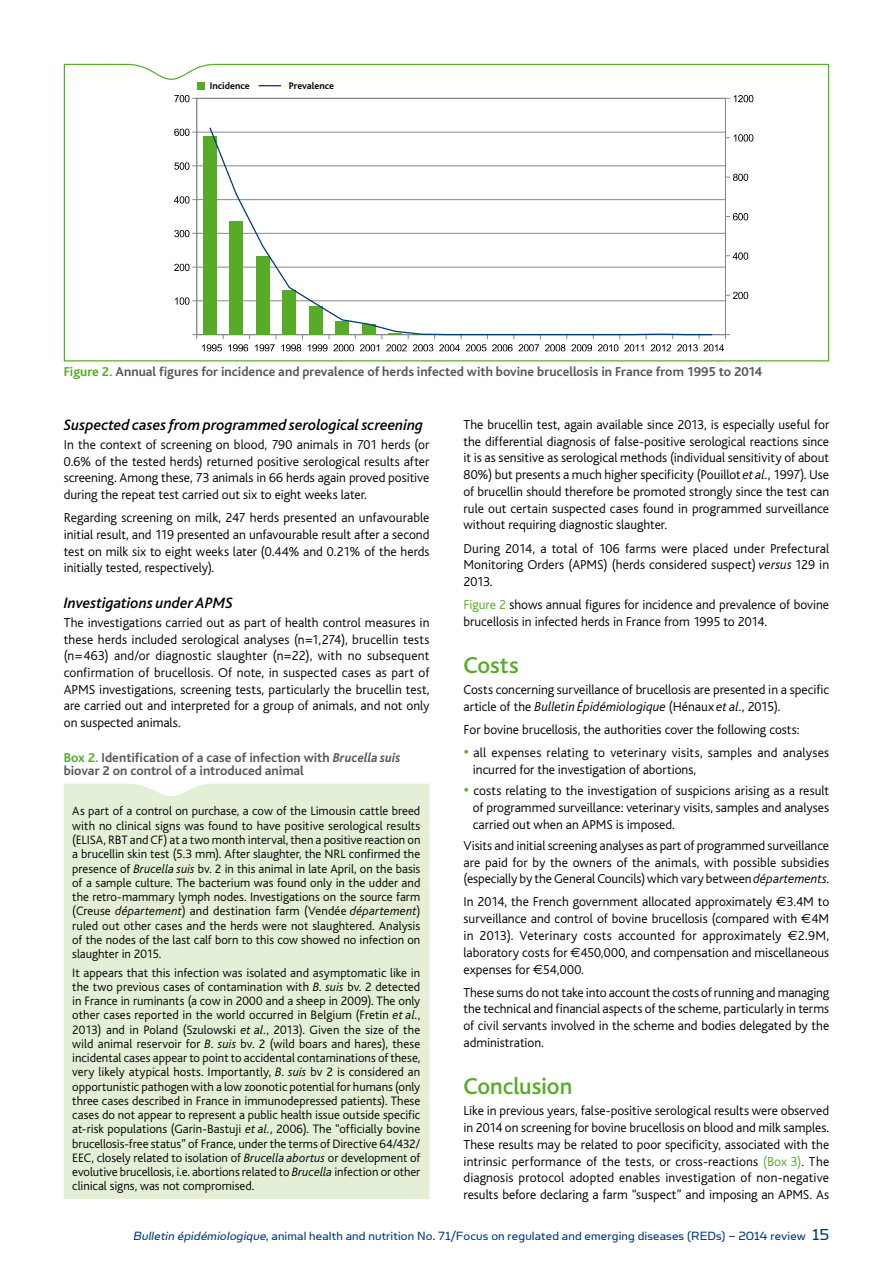
<style>
.page{position:relative;width:893px;height:1263px;background:#fff}
.page>*{position:absolute;margin:0;border:0;box-sizing:border-box;transform-origin:0 0}
.t1{font:500 24px "Bliss";letter-spacing:-.005em;color:#57ab27}
.t2{font:italic 500 15.75px "Bliss";color:#000}
.t3{font:300 13.5px/16.8px "Bliss";color:#000;text-align:justify}
.t4{font:700 13.5px/13.5px "Bliss";color:#58585a}
.t5{font:13.5px "Simian Text Orangutan";letter-spacing:.01em;color:#003979}
.t6{font:300 12.75px/14.2px "Bliss";color:#000;text-align:justify}
.t7{font:700 9.9px "Bliss";color:#000}
.s1{color:#57ab27}
.s2{font-style:italic}
.s3{font-size:19.5px;color:#57ab27}
.s4{font-family:"Euro Sans";font-weight:400}
.s5{font-size:18px}
</style>
<div class="page">
<svg style="left:63px;top:63px;width:767px;height:299px"></svg>
<div style="left:64px;top:783px;width:365px;height:416px;background:#e4efd8"></div>
<p class="t7" style="left:210px;top:80px;width:41px">Incidence</p>
<p class="t7" style="left:289px;top:80px;width:47px">Prevalence</p>
<p class="t4" style="left:64px;top:365px;width:700px"><span class="s1">Figure 2.</span> Annual figures for incidence and prevalence of herds infected with bovine brucellosis in France from 1995 to 2014</p>
<p class="t2" style="left:64px;top:417px;width:361px">Suspected cases from programmed serological screening</p>
<p class="t3" style="left:64px;top:437px;width:367px">In the context of screening on blood, 790 animals in 701 herds (or 0.6% of the tested herds) returned positive serological results after screening. Among these, 73 animals in 66 herds again proved positive during the repeat test carried out six to eight weeks later.</p>
<p class="t3" style="left:64px;top:510px;width:367px">Regarding screening on milk, 247 herds presented an unfavourable initial result, and 119 presented an unfavourable result after a second test on milk six to eight weeks later (0.44% and 0.21% of the herds initially tested, respectively).</p>
<p class="t2" style="left:64px;top:595px;width:171px">Investigations under APMS</p>
<p class="t3" style="left:64px;top:614px;width:367px">The investigations carried out as part of health control measures in these herds included serological analyses (n=1,274), brucellin tests (n=463) and/or diagnostic slaughter (n=22), with no subsequent confirmation of brucellosis. Of note, in suspected cases as part of APMS investigations, screening tests, particularly the brucellin test, are carried out and interpreted for a group of animals, and not only on suspected animals.</p>
<p class="t3" style="left:463px;top:416px;width:367px">The brucellin test, again available since 2013, is especially useful for the differential diagnosis of false-positive serological reactions since it is as sensitive as serological methods (individual sensitivity of about 80%) but presents a much higher specificity (Pouillot <span class="s2">et al.</span>, 1997). Use of brucellin should therefore be promoted strongly since the test can rule out certain suspected cases found in programmed surveillance without requiring diagnostic slaughter.</p>
<p class="t3" style="left:463px;top:540px;width:367px">During 2014, a total of 106 farms were placed under Prefectural Monitoring Orders (APMS) (herds considered suspect) <span class="s2">versus</span> 129 in 2013.</p>
<p class="t3" style="left:463px;top:597px;width:367px"><span class="s1">Figure 2</span> shows annual figures for incidence and prevalence of bovine brucellosis in infected herds in France from 1995 to 2014.</p>
<h1 class="t1" style="left:463px;top:653px;width:57px">Costs</h1>
<p class="t3" style="left:463px;top:682px;width:367px">Costs concerning surveillance of brucellosis are presented in a specific article of the <span class="s2">Bulletin Épidémiologique</span> (Hénaux <span class="s2">et al.</span>, 2015).</p>
<p class="t3" style="left:463px;top:722px;width:338px">For bovine brucellosis, the authorities cover the following costs:</p>
<p class="t3" style="left:473px;top:745px;width:358px;text-indent:-9px"><span class="s3">•</span> all expenses relating to veterinary visits, samples and analyses incurred for the investigation of abortions,</p>
<p class="t3" style="left:473px;top:783px;width:358px;text-indent:-9px"><span class="s3">•</span> costs relating to the investigation of suspicions arising as a result of programmed surveillance: veterinary visits, samples and analyses carried out when an APMS is imposed.</p>
<p class="t3" style="left:463px;top:837px;width:367px">Visits and initial screening analyses as part of programmed surveillance are paid for by the owners of the animals, with possible subsidies (especially by the General Councils) which vary between <span class="s2">départements</span>.</p>
<p class="t3" style="left:463px;top:894px;width:367px">In 2014, the French government allocated approximately <span class="s4">€</span>3.4M to surveillance and control of bovine brucellosis (compared with <span class="s4">€</span>4M in 2013). Veterinary costs accounted for approximately <span class="s4">€</span>2.9M, laboratory costs for <span class="s4">€</span>450,000, and compensation and miscellaneous expenses for <span class="s4">€</span>54,000.</p>
<p class="t3" style="left:463px;top:984px;width:367px">These sums do not take into account the costs of running and managing the technical and financial aspects of the scheme, particularly in terms of civil servants involved in the scheme and bodies delegated by the administration.</p>
<h1 class="t1" style="left:463px;top:1074px;width:110px">Conclusion</h1>
<p class="t3" style="left:463px;top:1103px;width:367px">Like in previous years, false-positive serological results were observed in 2014 on screening for bovine brucellosis on blood and milk samples.<br>These results may be related to poor specificity, associated with the intrinsic performance of the tests, or cross-reactions <span class="s1">(Box 3)</span>. The diagnosis protocol adopted enables investigation of non-negative results before declaring a farm “suspect” and imposing an APMS. As</p>
<p class="t4" style="left:64px;top:751px;width:338px"><span class="s1">Box 2.</span> Identification of a case of infection with <span class="s2">Brucella suis </span>biovar 2 on control of a introduced animal</p>
<p class="t6" style="left:72px;top:804px;width:350px">As part of a control on purchase, a cow of the Limousin cattle breed with no clinical signs was found to have positive serological results (ELISA, RBT and CF) at a two month interval, then a positive reaction on a brucellin skin test (5.3 mm). After slaughter, the NRL confirmed the presence of <span class="s2">Brucella suis</span> bv. 2 in this animal in late April, on the basis of a sample culture. The bacterium was found only in the udder and the retro-mammary lymph nodes. Investigations on the source farm (Creuse <span class="s2">département</span>) and destination farm (Vendée <span class="s2">département</span>) ruled out other cases and the herds were not slaughtered. Analysis of the nodes of the last calf born to this cow showed no infection on slaughter in 2015.</p>
<p class="t6" style="left:72px;top:965px;width:350px">It appears that this infection was isolated and asymptomatic like in the two previous cases of contamination with <span class="s2">B. suis</span> bv. 2 detected in France in ruminants (a cow in 2000 and a sheep in 2009). The only other cases reported in the world occurred in Belgium (Fretin <span class="s2">et al.</span>, 2013) and in Poland (Szulowski <span class="s2">et al.</span>, 2013). Given the size of the wild animal reservoir for <span class="s2">B. suis</span> bv. 2 (wild boars and hares), these incidental cases appear to point to accidental contaminations of these, very likely atypical hosts. Importantly, <span class="s2">B. suis</span> bv 2 is considered an opportunistic pathogen with a low zoonotic potential for humans (only three cases described in France in immunodepressed patients). These cases do not appear to represent a public health issue outside specific at-risk populations (Garin-Bastuji <span class="s2">et al.</span>, 2006). The “officially bovine brucellosis-free status” of France, under the terms of Directive 64/432/ EEC, closely related to isolation of <span class="s2">Brucella abortus</span> or development of evolutive brucellosis, i.e. abortions related to <span class="s2">Brucella</span> infection or other clinical signs, was not compromised.</p>
<p class="t5" style="left:133px;top:1228px;width:698px"><span class="s2">Bulletin épidémiologique</span>, animal health and nutrition No. 71/Focus on regulated and emerging diseases (REDs) – 2014 review <span class="s5">15</span></p>
</div>
